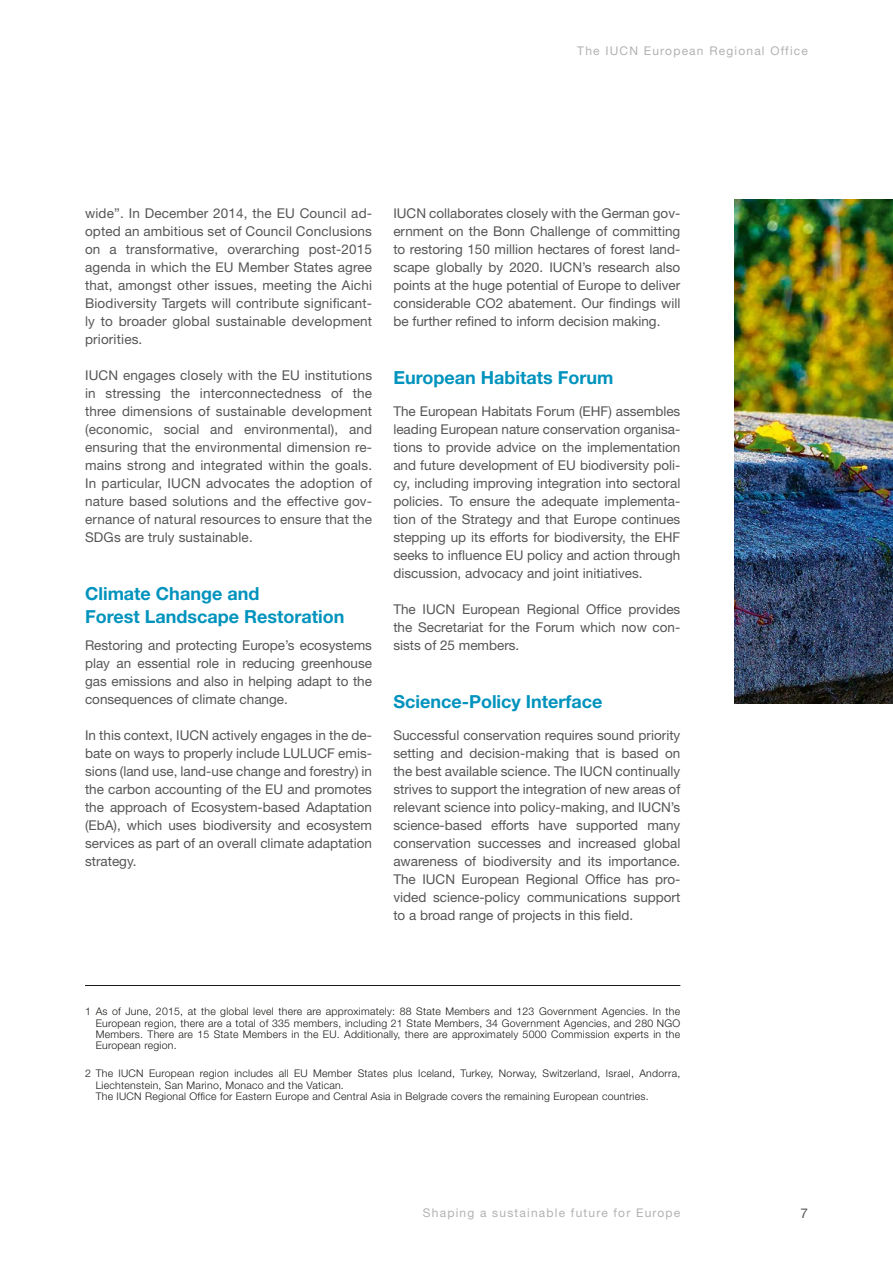
<style>
.page{position:relative;width:893px;height:1263px;background:#fff}
.page>*{position:absolute;margin:0;border:0;box-sizing:border-box;transform-origin:0 0}
.t1{font:700 18px/22.5px "Helvetica Neue LT Std";color:#0093bd}
.t2{font:13.5px/18px "Helvetica Neue LT Std";color:#565656;text-align:justify}
.t3{font:12px "Helvetica Neue LT Std";letter-spacing:.1em;color:#b1b2b3}
.t4{font:300 10.5px/11.2px "Helvetica Neue LT Std";letter-spacing:.025em;color:#1a1a18;text-align:justify}
</style>
<div class="page">
<img style="left:734px;top:200px;width:159px;height:504px">
<hr style="left:85px;top:985px;width:595px;height:1px;background:#1a1a18">
<p class="t3" style="left:577px;top:44px;width:232px">The IUCN European Regional Office</p>
<p class="t2" style="left:85px;top:204px;width:289px">wide”. In December 2014, the EU Council ad&shy;opted an ambitious set of Council Conclusions on a transformative, overarching post-2015 agenda in which the EU Member States agree that, amongst other issues, meeting the Aichi Biodiversity Targets will contribute significant&shy;ly to broader global sustainable development priorities.</p>
<p class="t2" style="left:85px;top:366px;width:289px">IUCN engages closely with the EU institutions in stressing the interconnectedness of the three dimensions of sustainable development (economic, social and environmental), and ensuring that the environmental dimension re&shy;mains strong and integrated within the goals.<br>In particular, IUCN advocates the adoption of nature based solutions and the effective gov&shy;ernance of natural resources to ensure that the SDGs are truly sustainable.</p>
<h1 class="t1" style="left:85px;top:582px;width:261px">Climate Change and<br>Forest Landscape Restoration</h1>
<p class="t2" style="left:85px;top:636px;width:289px">Restoring and protecting Europe’s ecosystems play an essential role in reducing greenhouse gas emissions and also in helping adapt to the consequences of climate change.</p>
<p class="t2" style="left:85px;top:726px;width:289px">In this context, IUCN actively engages in the de&shy;bate on ways to properly include LULUCF emis&shy;sions (land use, land-use change and forestry) in the carbon accounting of the EU and promotes the approach of Ecosystem-based Adaptation (EbA), which uses biodiversity and ecosystem services as part of an overall climate adaptation strategy.</p>
<p class="t2" style="left:393px;top:204px;width:289px">IUCN collaborates closely with the German gov&shy;ernment on the Bonn Challenge of committing to restoring 150 million hectares of forest land&shy;scape globally by 2020. IUCN’s research also points at the huge potential of Europe to deliver considerable CO2 abatement. Our findings will be further refined to inform decision making.</p>
<h1 class="t1" style="left:393px;top:366px;width:221px">European Habitats Forum</h1>
<p class="t2" style="left:393px;top:402px;width:289px">The European Habitats Forum (EHF) assembles leading European nature conservation organisa&shy;tions to provide advice on the implementation and future development of EU biodiversity poli&shy;cy, including improving integration into sectoral policies. To ensure the adequate implementa&shy;tion of the Strategy and that Europe continues stepping up its efforts for biodiversity, the EHF seeks to influence EU policy and action through discussion, advocacy and joint initiatives.</p>
<p class="t2" style="left:393px;top:600px;width:289px">The IUCN European Regional Office provides the Secretariat for the Forum which now con&shy;sists of 25 members.</p>
<h1 class="t1" style="left:393px;top:690px;width:211px">Science-Policy Interface</h1>
<p class="t2" style="left:393px;top:726px;width:289px">Successful conservation requires sound priority setting and decision-making that is based on the best available science. The IUCN continually strives to support the integration of new areas of relevant science into policy-making, and IUCN’s science-based efforts have supported many conservation successes and increased global awareness of biodiversity and its importance.<br>The IUCN European Regional Office has pro&shy;vided science-policy communications support to a broad range of projects in this field.</p>
<p class="t4" style="left:96px;top:1006px;width:586px;text-indent:-11px">1 As of June, 2015, at the global level there are approximately: 88 State Members and 123 Government Agencies. In the European region, there are a total of 335 members, including 21 State Members, 34 Government Agencies, and 280 NGO Members. There are 15 State Members in the EU. Additionally, there are approximately 5000 Commission experts in the European region.</p>
<p class="t4" style="left:96px;top:1068px;width:586px;text-align:left;text-indent:-11px">2 The IUCN European region includes all EU Member States plus Iceland, Turkey, Norway, Switzerland, Israel, Andorra,<br>Liechtenstein, San Marino, Monaco and the Vatican.<br>The IUCN Regional Office for Eastern Europe and Central Asia in Belgrade covers the remaining European countries.</p>
<p class="t3" style="left:423px;top:1205px;width:259px">Shaping a sustainable future for Europe</p>
<p class="t2" style="left:800px;top:1204px;width:9px">7</p>
</div>
